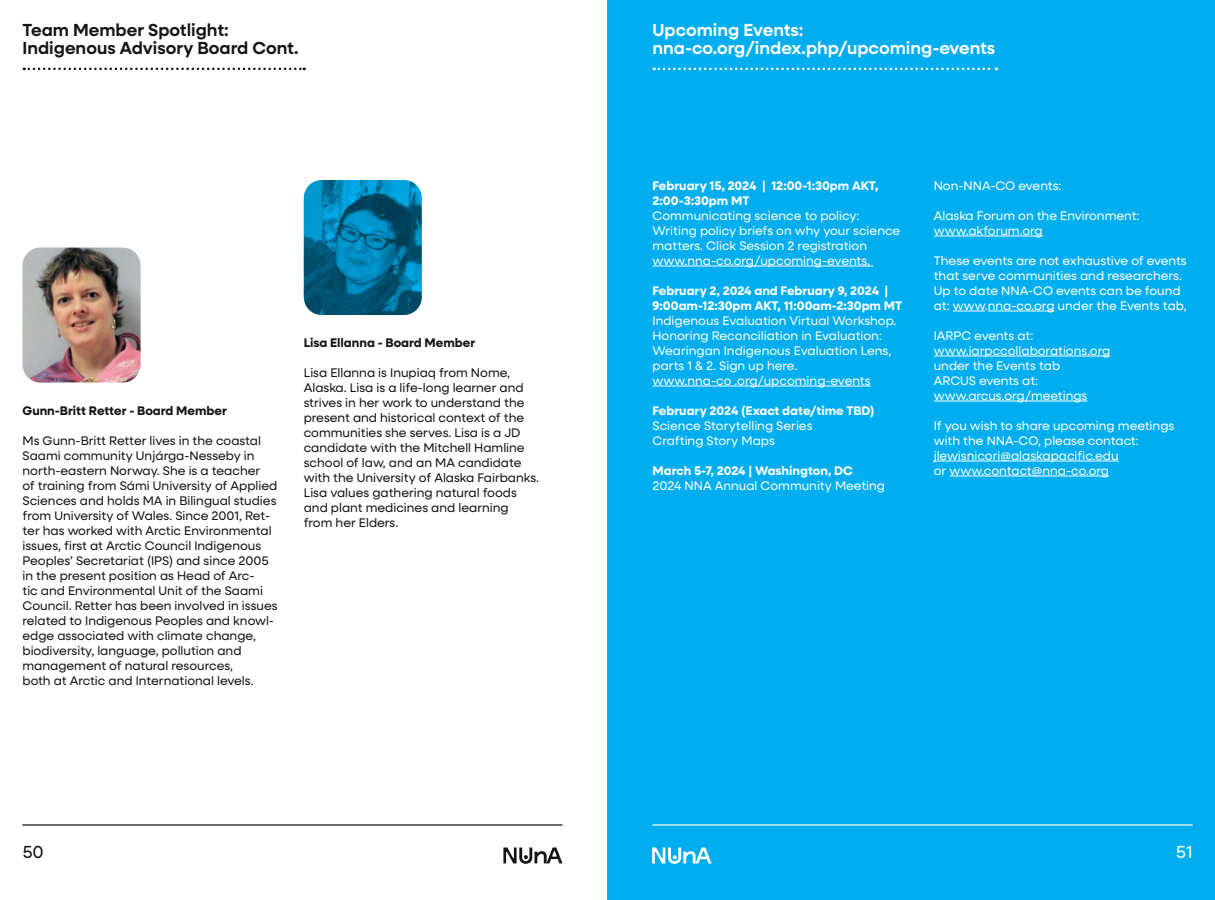
<style>
.page{position:relative;width:1215px;height:900px;background:#fff}
.page>*{position:absolute;margin:0;border:0;box-sizing:border-box;transform-origin:0 0}
.BodyCopy{font:600 17.5px "Neulis Sans";color:#fff}
.BodyCopy-2{font:600 17.5px "Neulis Sans";color:#151414}
.t1{font:17.5px "Neulis Sans";color:#151414}
.t2{font:17.5px "Neulis Sans";color:#fff}
.BodyCopy-3{font:12.5px/15px "Neulis Sans";color:#151414}
.BodyCopy-4{font:12.5px/15px "Neulis Sans";color:#fff}
.BodyCopy-5{font:700 12.5px/15px "Neulis Sans";color:#fff}
.BodyCopy-6{font:700 12.5px "Neulis Sans";color:#151414}
</style>
<div class="page">
<div style="left:608px;top:0;width:607px;height:900px;background:#00aeef"></div>
<svg style="left:652px;top:847px;width:60px;height:17px"></svg>
<hr style="left:653px;top:824px;width:540px;height:2px;background:#fff">
<svg style="left:503px;top:847px;width:59px;height:17px"></svg>
<hr style="left:22px;top:824px;width:540px;height:2px;background:#151414">
<img style="left:22px;top:248px;width:119px;height:134px">
<img style="left:304px;top:180px;width:118px;height:135px">
<hr style="left:652px;top:266px;width:221px;height:1px;background:#fff">
<hr style="left:652px;top:386px;width:219px;height:1px;background:#fff">
<hr style="left:934px;top:236px;width:109px;height:1px;background:#fff">
<hr style="left:953px;top:311px;width:32px;height:1px;background:#fff">
<hr style="left:988px;top:311px;width:67px;height:1px;background:#fff">
<hr style="left:934px;top:356px;width:176px;height:1px;background:#fff">
<hr style="left:934px;top:401px;width:153px;height:1px;background:#fff">
<hr style="left:934px;top:461px;width:185px;height:1px;background:#fff">
<hr style="left:949px;top:476px;width:160px;height:1px;background:#fff">
<svg style="left:24px;top:68px;width:281px;height:2px"></svg>
<svg style="left:654px;top:68px;width:343px;height:2px"></svg>
<p class="BodyCopy-2" style="left:22px;top:17px;width:208px">Team Member Spotlight:</p>
<p class="BodyCopy-2" style="left:22px;top:35px;width:278px">Indigenous Advisory Board Cont.</p>
<p class="BodyCopy-6" style="left:22px;top:401px;width:206px">Gunn-Britt Retter - Board Member</p>
<p class="BodyCopy-3" style="left:22px;top:432px;width:240px">Ms Gunn-Britt Retter lives in the coastal<br>Saami community Unjárga-Nesseby in north-eastern Norway. She is a teacher</p>
<p class="BodyCopy-3" style="left:22px;top:477px;width:257px">of training from Sámi University of Applied Sciences and holds MA in Bilingual studies from University of Wales. Since 2001, Ret&shy;ter has worked with Arctic Environmental issues, first at Arctic Council Indigenous Peoples’ Secretariat (IPS) and since 2005 in the present position as Head of Arc-<br>tic and Environmental Unit of the Saami Council. Retter has been involved in issues related to Indigenous Peoples and knowl&shy;edge associated with climate change, biodiversity, language, pollution and</p>
<p class="BodyCopy-3" style="left:22px;top:657px;width:212px">management of natural resources,</p>
<p class="BodyCopy-3" style="left:22px;top:672px;width:233px">both at Arctic and International levels.</p>
<p class="BodyCopy-6" style="left:304px;top:334px;width:173px">Lisa Ellanna - Board Member</p>
<p class="BodyCopy-3" style="left:304px;top:365px;width:208px">Lisa Ellanna is Inupiaq from Nome,</p>
<p class="BodyCopy-3" style="left:304px;top:380px;width:222px">Alaska. Lisa is a life-long learner and strives in her work to understand the</p>
<p class="BodyCopy-3" style="left:304px;top:410px;width:222px">present and historical context of the</p>
<p class="BodyCopy-3" style="left:304px;top:425px;width:218px">communities she serves. Lisa is a JD</p>
<p class="BodyCopy-3" style="left:304px;top:440px;width:222px">candidate with the Mitchell Hamline school of law, and an MA candidate</p>
<p class="BodyCopy-3" style="left:304px;top:470px;width:237px">with the University of Alaska Fairbanks.<br>Lisa values gathering natural foods</p>
<p class="BodyCopy-3" style="left:304px;top:500px;width:206px">and plant medicines and learning</p>
<p class="BodyCopy-3" style="left:304px;top:515px;width:96px">from her Elders.</p>
<p class="BodyCopy" style="left:652px;top:17px;width:152px">Upcoming Events:</p>
<p class="BodyCopy" style="left:652px;top:35px;width:344px">nna-co.org/index.php/upcoming-events</p>
<p class="BodyCopy-5" style="left:652px;top:177px;width:227px">February 15, 2024 | 12:00-1:30pm AKT,<br>2:00-3:30pm MT</p>
<p class="BodyCopy-4" style="left:652px;top:207px;width:209px">Communicating science to policy:</p>
<p class="BodyCopy-4" style="left:652px;top:222px;width:249px">Writing policy briefs on why your science matters. Click Session 2 registration</p>
<p class="BodyCopy-4" style="left:652px;top:252px;width:219px">www.nna-co.org/upcoming-events,</p>
<p class="BodyCopy-5" style="left:652px;top:282px;width:251px">February 2, 2024 and February 9, 2024 |<br>9:00am-12:30pm AKT, 11:00am-2:30pm MT</p>
<p class="BodyCopy-4" style="left:652px;top:312px;width:246px">Indigenous Evaluation Virtual Workshop.<br>Honoring Reconciliation in Evaluation:<br>Wearingan Indigenous Evaluation Lens, parts 1 &amp; 2. Sign up here.</p>
<p class="BodyCopy-4" style="left:652px;top:372px;width:220px">www.nna-co .org/upcoming-events</p>
<p class="BodyCopy-5" style="left:652px;top:402px;width:224px">February 2024 (Exact date/time TBD)</p>
<p class="BodyCopy-4" style="left:652px;top:417px;width:162px">Science Storytelling Series</p>
<p class="BodyCopy-4" style="left:652px;top:432px;width:124px">Crafting Story Maps</p>
<p class="BodyCopy-5" style="left:652px;top:462px;width:202px">March 5-7, 2024 | Washington, DC</p>
<p class="BodyCopy-4" style="left:652px;top:477px;width:234px">2024 NNA Annual Community Meeting</p>
<p class="BodyCopy-4" style="left:934px;top:177px;width:129px">Non-NNA-CO events:</p>
<p class="BodyCopy-4" style="left:934px;top:207px;width:207px">Alaska Forum on the Environment:</p>
<p class="BodyCopy-4" style="left:934px;top:222px;width:110px">www.akforum.org</p>
<p class="BodyCopy-4" style="left:934px;top:252px;width:255px">These events are not exhaustive of events that serve communities and researchers.<br>Up to date NNA-CO events can be found at: www.nna-co.org under the Events tab,</p>
<p class="BodyCopy-4" style="left:934px;top:327px;width:101px">IARPC events at:</p>
<p class="BodyCopy-4" style="left:934px;top:342px;width:178px">www.iarpccollaborations.org</p>
<p class="BodyCopy-4" style="left:934px;top:357px;width:128px">under the Events tab</p>
<p class="BodyCopy-4" style="left:934px;top:372px;width:106px">ARCUS events at:</p>
<p class="BodyCopy-4" style="left:934px;top:387px;width:155px">www.arcus.org/meetings</p>
<p class="BodyCopy-4" style="left:934px;top:417px;width:242px">If you wish to share upcoming meetings with the NNA-CO, please contact:</p>
<p class="BodyCopy-4" style="left:934px;top:447px;width:186px">jlewisnicori@alaskapacific.edu</p>
<p class="BodyCopy-4" style="left:934px;top:462px;width:177px">or www.contact@nna-co.org</p>
<p class="t1" style="left:22px;top:840px;width:23px">50</p>
<p class="t2" style="left:1176px;top:840px;width:18px">51</p>
</div>
